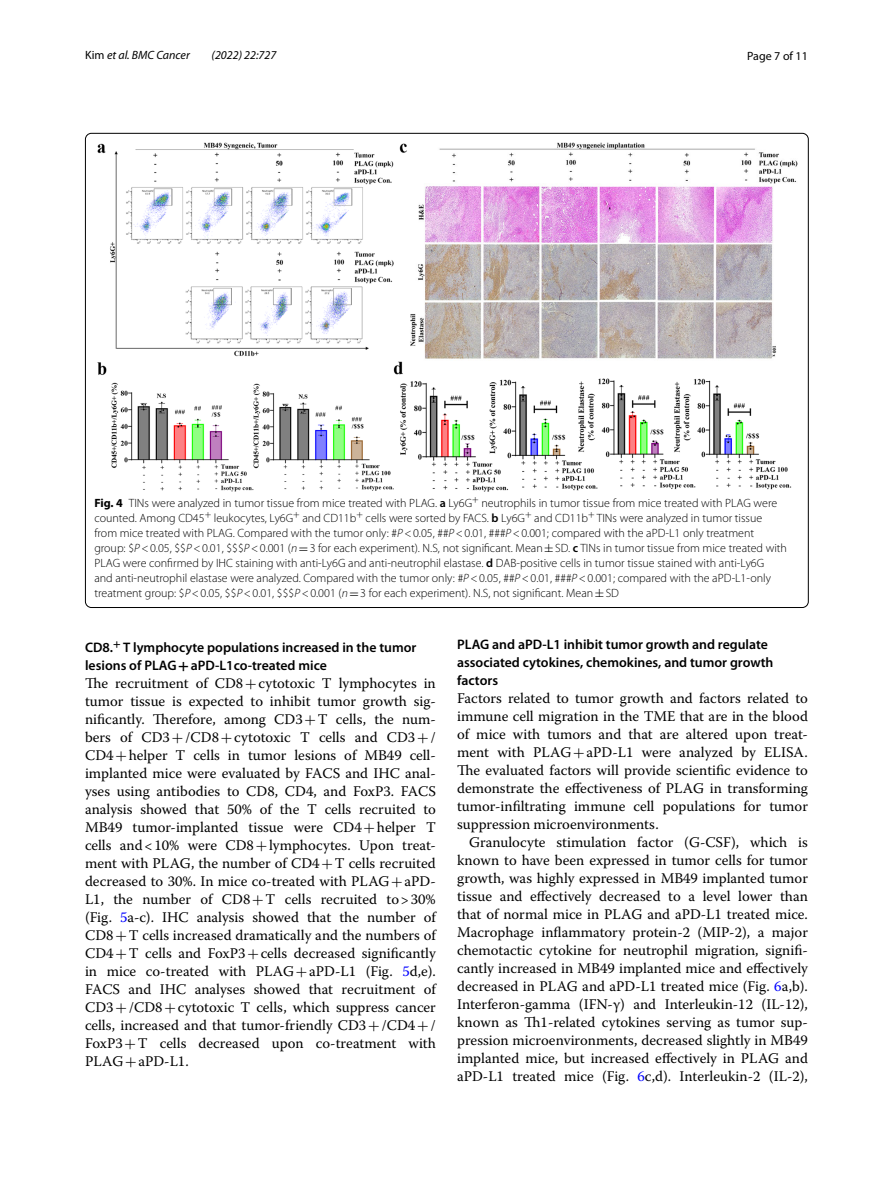
<style>
.page{position:relative;width:893px;height:1187px;background:#fff}
.page>*{position:absolute;margin:0;border:0;box-sizing:border-box;transform-origin:0 0}
.t1{font:14.7px/18px "Warnock Pro";color:#000;text-align:justify}
.t2{font:600 13.8px/18px "Myriad Pro";color:#000}
.t3{font:300 12px/15px "Myriad Pro";color:#000}
.t4{font:italic 12px "Myriad Pro";color:#000}
.t5{font:12px "Myriad Pro";color:#000}
.s1{font-style:normal}
.s2{font-weight:700}
.s3{font-weight:600}
.s4{font-style:italic}
.s5{font-family:"MTSY";font-weight:400}
.s6{font-family:"SPSMTSYB Bold";font-weight:400}
.s7{font-family:"MTSY"}
.s8{color:#00f}
</style>
<div class="page">
<img style="left:97px;top:142px;width:700px;height:350px">
<p class="t4" style="left:85px;top:48px;width:106px"><span class="s1">Kim</span> et al. BMC Cancer</p>
<p class="t4" style="left:212px;top:48px;width:66px">(2022) 22:727</p>
<p class="t5" style="left:747px;top:48px;width:62px">Page 7 of 11</p>
<p class="t3" style="left:94px;top:495px;width:694px"><span class="s2">Fig. 4</span> TINs were analyzed in tumor tissue from mice treated with PLAG. <span class="s3">a</span> Ly6G<sup>+</sup> neutrophils in tumor tissue from mice treated with PLAG were counted. Among CD45<sup>+</sup> leukocytes, Ly6G<sup>+</sup> and CD11b<sup>+</sup> cells were sorted by FACS. <span class="s3">b</span> Ly6G<sup>+</sup> and CD11b<sup>+</sup> TINs were analyzed in tumor tissue from mice treated with PLAG. Compared with the tumor only: #<span class="s4">P</span>&lt;0.05, ##<span class="s4">P</span>&lt;0.01, ###<span class="s4">P</span>&lt;0.001; compared with the aPD-L1 only treatment group: $<span class="s4">P</span>&lt;0.05, $$<span class="s4">P</span>&lt;0.01, $$$<span class="s4">P</span>&lt;0.001 (<span class="s4">n</span><span class="s5">=</span>3 for each experiment). N.S, not significant. Mean<span class="s5">±</span>SD. <span class="s3">c</span> TINs in tumor tissue from mice treated with PLAG were confirmed by IHC staining with anti-Ly6G and anti-neutrophil elastase. <span class="s3">d</span> DAB-positive cells in tumor tissue stained with anti-Ly6G<br>and anti-neutrophil elastase were analyzed. Compared with the tumor only: #<span class="s4">P</span>&lt;0.05, ##<span class="s4">P</span>&lt;0.01, ###<span class="s4">P</span>&lt;0.001; compared with the aPD-L1-only treatment group: $<span class="s4">P</span>&lt;0.05, $$<span class="s4">P</span>&lt;0.01, $$$<span class="s4">P</span>&lt;0.001 (<span class="s4">n</span><span class="s5">=</span>3 for each experiment). N.S, not significant. Mean<span class="s5">±</span>SD</p>
<p class="t2" style="left:85px;top:638px;width:333px">CD8.<sup>+</sup> T lymphocyte populations increased in the tumor lesions of PLAG<span class="s6">+</span>aPD‑L1co‑treated mice</p>
<p class="t1" style="left:85px;top:674px;width:352px">The recruitment of CD8<span class="s7">+</span>cytotoxic T lymphocytes in tumor tissue is expected to inhibit tumor growth sig&shy;nificantly. Therefore, among CD3<span class="s7">+</span>T cells, the num&shy;bers of CD3<span class="s7">+</span>/CD8<span class="s7">+</span>cytotoxic T cells and CD3<span class="s7">+</span>/ CD4<span class="s7">+</span>helper T cells in tumor lesions of MB49 cell&shy;implanted mice were evaluated by FACS and IHC anal&shy;yses using antibodies to CD8, CD4, and FoxP3. FACS analysis showed that 50% of the T cells recruited to MB49 tumor-implanted tissue were CD4<span class="s7">+</span>helper T cells and&lt;10% were CD8<span class="s7">+</span>lymphocytes. Upon treat&shy;ment with PLAG, the number of CD4<span class="s7">+</span>T cells recruited decreased to 30%. In mice co-treated with PLAG<span class="s7">+</span>aPD-L1, the number of CD8<span class="s7">+</span>T cells recruited to&gt;30% (Fig. <span class="s8">5</span>a-c). IHC analysis showed that the number of CD8<span class="s7">+</span>T cells increased dramatically and the numbers of CD4<span class="s7">+</span>T cells and FoxP3<span class="s7">+</span>cells decreased significantly in mice co-treated with PLAG<span class="s7">+</span>aPD-L1 (Fig. <span class="s8">5</span>d,e).<br>FACS and IHC analyses showed that recruitment of CD3<span class="s7">+</span>/CD8<span class="s7">+</span>cytotoxic T cells, which suppress cancer cells, increased and that tumor-friendly CD3<span class="s7">+</span>/CD4<span class="s7">+</span>/ FoxP3<span class="s7">+</span>T cells decreased upon co-treatment with PLAG<span class="s7">+</span>aPD-L1.</p>
<p class="t2" style="left:457px;top:635px;width:318px">PLAG and aPD‑L1 inhibit tumor growth and regulate associated cytokines, chemokines, and tumor growth factors</p>
<p class="t1" style="left:457px;top:689px;width:352px">Factors related to tumor growth and factors related to immune cell migration in the TME that are in the blood of mice with tumors and that are altered upon treat&shy;ment with PLAG<span class="s7">+</span>aPD-L1 were analyzed by ELISA.<br>The evaluated factors will provide scientific evidence to demonstrate the effectiveness of PLAG in transforming tumor-infiltrating immune cell populations for tumor suppression microenvironments.</p>
<p class="t1" style="left:457px;top:833px;width:352px;text-indent:12px">Granulocyte stimulation factor (G-CSF), which is known to have been expressed in tumor cells for tumor growth, was highly expressed in MB49 implanted tumor tissue and effectively decreased to a level lower than that of normal mice in PLAG and aPD-L1 treated mice.<br>Macrophage inflammatory protein-2 (MIP-2), a major chemotactic cytokine for neutrophil migration, signifi&shy;cantly increased in MB49 implanted mice and effectively decreased in PLAG and aPD-L1 treated mice (Fig. <span class="s8">6</span>a,b).<br>Interferon-gamma (IFN-γ) and Interleukin-12 (IL-12), known as Th1-related cytokines serving as tumor sup&shy;pression microenvironments, decreased slightly in MB49 implanted mice, but increased effectively in PLAG and aPD-L1 treated mice (Fig. <span class="s8">6</span>c,d). Interleukin-2 (IL-2),</p>
</div>
